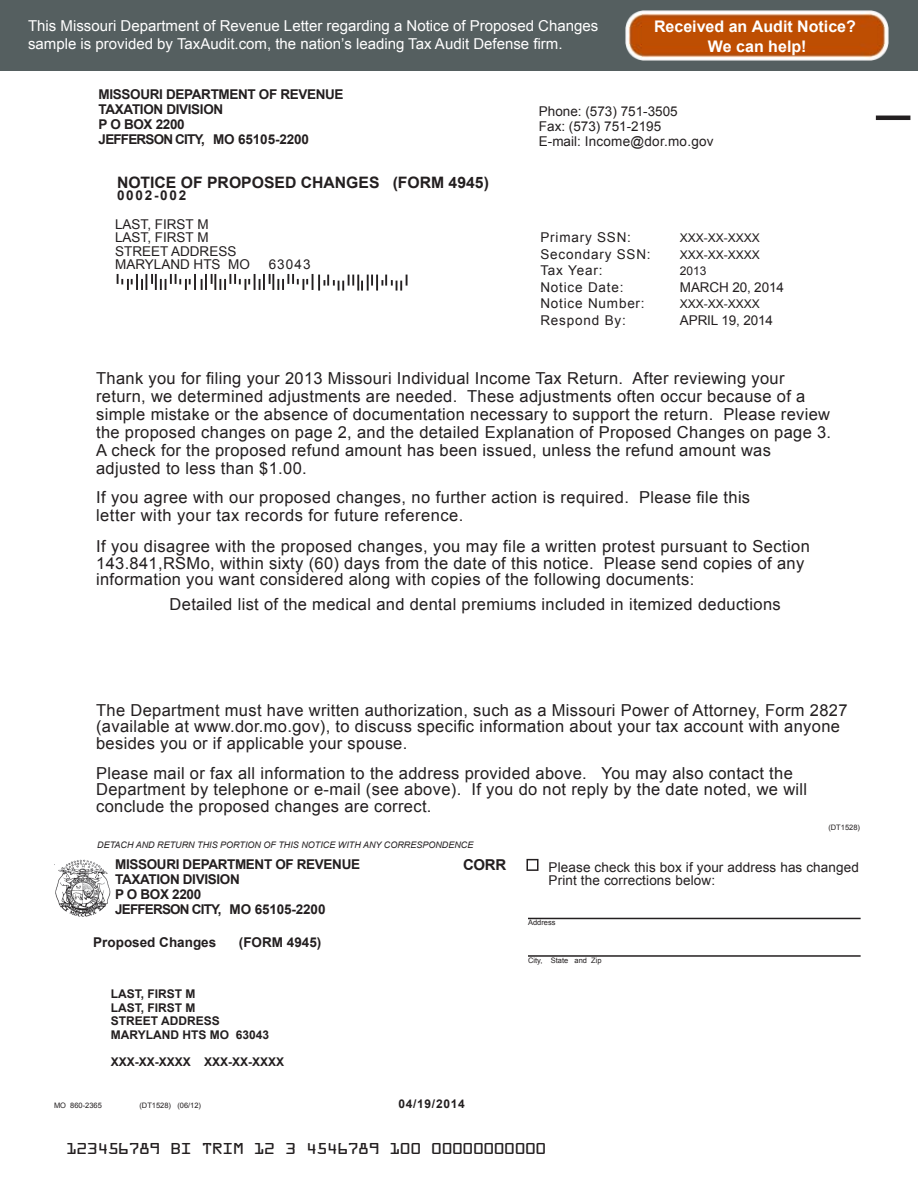
<style>
.page{position:relative;width:918px;height:1188px;background:#fff}
.page>*{position:absolute;margin:0;border:0;box-sizing:border-box;transform-origin:0 0}
.t1{font:16.5px/16.5px "Arial";letter-spacing:.02em;color:#231f20}
.t2{font:700 16.05px/19.2px "Arial";color:#fff;text-align:center}
.t3{font:700 15.75px "Arial";color:#231f20}
.t4{font:15px/18px "Arial";color:#fff}
.t5{font:700 15px "Arial";color:#231f20}
.t6{font:14.1px "OCRA Std";letter-spacing:-.1em;color:#231f20;scale:1.19 1}
.t7{font:13.5px/15px "Arial";letter-spacing:.01em;color:#231f20}
.t8{font:700 13.5px/15px "Arial";letter-spacing:-.025em;color:#231f20}
.t9{font:13.5px "Arial";letter-spacing:.06em;color:#231f20}
.t10{font:700 13.5px "Arial";letter-spacing:-.06em;color:#231f20}
.t11{font:700 13.5px "Arial";color:#231f20}
.t12{font:13.5px "Arial";letter-spacing:-.01em;color:#231f20}
.t13{font:700 12px "Arial";color:#231f20}
.t14{font:12px "Arial";color:#231f20}
.t15{font:italic 9px "Arial";color:#231f20}
.t16{font:7.5px "Arial";color:#231f20}
</style>
<div class="page">
<div style="left:0;top:0;width:918px;height:70px;background:#555f60"></div>
<img style="left:625px;top:10px;width:263px;height:51px">
<hr style="left:876px;top:116px;width:34px;height:4px;background:#231f20">
<svg style="left:117px;top:274px;width:291px;height:17px"></svg>
<hr style="left:528px;top:918px;width:333px;height:1px;background:#231f20">
<hr style="left:528px;top:955px;width:333px;height:2px;background:#231f20">
<div style="left:526px;top:859px;width:12px;height:12px;border:2px solid #231f20"></div>
<img style="left:55px;top:859px;width:56px;height:58px">
<div style="left:48px;top:852px;width:17px;height:12px;background:#fff"></div>
<div style="left:103px;top:854px;width:10px;height:12px;background:#fff"></div>
<p class="t4" style="left:28px;top:17px;width:572px">This Missouri Department of Revenue Letter regarding a Notice of Proposed Changes sample is provided by TaxAudit.com, the nation’s leading Tax Audit Defense firm.</p>
<p class="t8" style="left:99px;top:87px;width:246px">MISSOURI DEPARTMENT OF REVENUE</p>
<p class="t8" style="left:99px;top:102px;width:126px">TAXATION DIVISION<br>P O BOX 2200</p>
<p class="t10" style="left:99px;top:130px;width:212px">JEFFERSON CITY, MO 65105-2200</p>
<p class="t2" style="left:654px;top:17px;width:203px">Received an Audit Notice?<br>We can help!</p>
<p class="t7" style="left:539px;top:103px;width:176px">Phone: (573) 751-3505<br>Fax: (573) 751-2195<br>E-mail: Income@dor.mo.gov</p>
<p class="t3" style="left:117px;top:172px;width:373px">NOTICE OF PROPOSED CHANGES (FORM 4945)</p>
<p class="t8" style="left:117px;top:188px;width:71px">0002-002</p>
<p class="t7" style="left:115px;top:217px;width:95px">LAST, FIRST M</p>
<p class="t7" style="left:115px;top:230px;width:95px">LAST, FIRST M</p>
<p class="t7" style="left:115px;top:244px;width:123px">STREET ADDRESS</p>
<p class="t7" style="left:115px;top:257px;width:136px">MARYLAND HTS MO</p>
<p class="t7" style="left:269px;top:257px;width:43px">63043</p>
<p class="t9" style="left:540px;top:229px;width:92px">Primary SSN:</p>
<p class="t14" style="left:680px;top:230px;width:82px">XXX-XX-XXXX</p>
<p class="t9" style="left:540px;top:245px;width:112px">Secondary SSN:</p>
<p class="t14" style="left:680px;top:247px;width:82px">XXX-XX-XXXX</p>
<p class="t7" style="left:540px;top:263px;width:64px">Tax Year:</p>
<p class="t14" style="left:680px;top:263px;width:28px">2013</p>
<p class="t9" style="left:540px;top:278px;width:85px">Notice Date:</p>
<p class="t12" style="left:680px;top:278px;width:106px">MARCH 20, 2014</p>
<p class="t9" style="left:540px;top:295px;width:106px">Notice Number:</p>
<p class="t14" style="left:680px;top:296px;width:82px">XXX-XX-XXXX</p>
<p class="t9" style="left:540px;top:311px;width:87px">Respond By:</p>
<p class="t12" style="left:680px;top:311px;width:95px">APRIL 19, 2014</p>
<p class="t1" style="left:96px;top:370px;width:690px">Thank you for filing your 2013 Missouri Individual Income Tax Return. After reviewing your</p>
<p class="t1" style="left:96px;top:387px;width:737px;line-height:18px">return, we determined adjustments are needed. These adjustments often occur because of a simple mistake or the absence of documentation necessary to support the return. Please review the proposed changes on page 2, and the detailed Explanation of Proposed Changes on page 3.</p>
<p class="t1" style="left:96px;top:442px;width:676px">A check for the proposed refund amount has been issued, unless the refund amount was</p>
<p class="t1" style="left:96px;top:460px;width:212px">adjusted to less than $1.00.</p>
<p class="t1" style="left:96px;top:488px;width:656px;line-height:18px">If you agree with our proposed changes, no further action is required. Please file this letter with your tax records for future reference.</p>
<p class="t1" style="left:96px;top:538px;width:715px">If you disagree with the proposed changes, you may file a written protest pursuant to Section<br>143.841,RSMo, within sixty (60) days from the date of this notice. Please send copies of any information you want considered along with copies of the following documents:</p>
<p class="t1" style="left:170px;top:596px;width:613px">Detailed list of the medical and dental premiums included in itemized deductions</p>
<p class="t1" style="left:96px;top:702px;width:753px">The Department must have written authorization, such as a Missouri Power of Attorney, Form 2827 (available at www.dor.mo.gov), to discuss specific information about your tax account with anyone besides you or if applicable your spouse.</p>
<p class="t1" style="left:96px;top:765px;width:713px">Please mail or fax all information to the address provided above. You may also contact the<br>Department by telephone or e-mail (see above). If you do not reply by the date noted, we will conclude the proposed changes are correct.</p>
<p class="t15" style="left:97px;top:839px;width:378px">DETACH AND RETURN THIS PORTION OF THIS NOTICE WITH ANY CORRESPONDENCE</p>
<p class="t16" style="left:828px;top:823px;width:33px">(DT1528)</p>
<p class="t8" style="left:115px;top:857px;width:246px">MISSOURI DEPARTMENT OF REVENUE</p>
<p class="t8" style="left:115px;top:872px;width:126px">TAXATION DIVISION<br>P O BOX 2200</p>
<p class="t10" style="left:115px;top:900px;width:212px">JEFFERSON CITY, MO 65105-2200</p>
<p class="t11" style="left:93px;top:934px;width:125px">Proposed Changes</p>
<p class="t11" style="left:239px;top:934px;width:84px">(FORM 4945)</p>
<p class="t13" style="left:111px;top:986px;width:86px">LAST, FIRST M</p>
<p class="t13" style="left:111px;top:1000px;width:86px">LAST, FIRST M</p>
<p class="t13" style="left:111px;top:1013px;width:110px">STREET ADDRESS</p>
<p class="t13" style="left:111px;top:1027px;width:160px">MARYLAND HTS MO 63043</p>
<p class="t13" style="left:111px;top:1054px;width:175px">XXX-XX-XXXX XXX-XX-XXXX</p>
<p class="t5" style="left:463px;top:855px;width:45px">CORR</p>
<p class="t7" style="left:549px;top:860px;width:312px;line-height:13.5px">Please check this box if your address has changed<br>Print the corrections below:</p>
<p class="t16" style="left:528px;top:918px;width:29px">Address</p>
<p class="t16" style="left:528px;top:955px;width:75px">City, State and Zip</p>
<p class="t16" style="left:54px;top:1101px;width:49px">MO 860-2365</p>
<p class="t16" style="left:139px;top:1101px;width:63px">(DT1528) (06/12)</p>
<p class="t13" style="left:398px;top:1095px;width:68px">04/19/2014</p>
<p class="t6" style="left:65px;top:1142px;width:406px">123456789 BI TRIM 12 3 4546789 100 00000000000</p>
</div>
